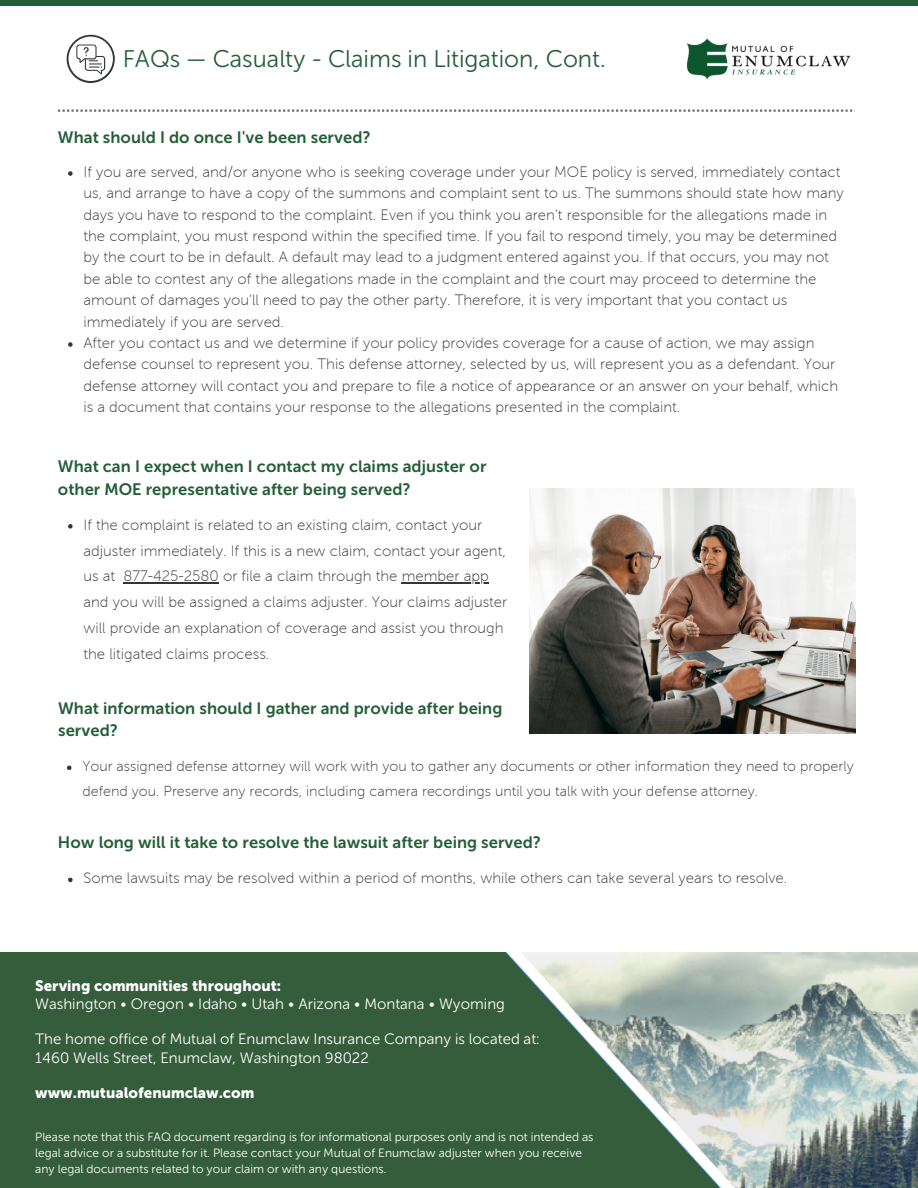
<style>
.page{position:relative;width:918px;height:1188px;background:#fff}
.page>*{position:absolute;margin:0;border:0;box-sizing:border-box;transform-origin:0 0}
.t1{font:24px "Museo Sans Cyrl 300";color:#245e36}
.t2{font:16.5px/22.5px "Museo Sans Cyrl 700";color:#245e36}
.t3{font:15px/21.3px "Museo Sans 100";color:#343634}
.t4{font:15px "Museo Sans Cyrl 300";color:#fff}
.t5{font:15px "Museo Sans Cyrl 900";color:#fff}
.t6{font:14.4px/24.8px "Museo Sans 100";color:#343634}
.t7{font:12px/16px "Museo Sans Cyrl 300";color:#fff}
</style>
<div class="page">
<div style="left:0;top:0;width:918px;height:6px;background:#245e36"></div>
<img style="left:0;top:953px;width:918px;height:235px">
<svg style="left:67px;top:35px;width:48px;height:48px"></svg>
<img style="left:686px;top:38px;width:165px;height:42px">
<svg style="left:58px;top:110px;width:797px;height:2px"></svg>
<img style="left:530px;top:489px;width:325px;height:245px">
<svg style="left:68px;top:524px;width:5px;height:5px"></svg>
<hr style="left:124px;top:583px;width:95px;height:1px;background:#343634">
<hr style="left:402px;top:583px;width:87px;height:1px;background:#343634">
<svg style="left:68px;top:171px;width:5px;height:5px"></svg>
<svg style="left:68px;top:342px;width:5px;height:5px"></svg>
<svg style="left:67px;top:766px;width:4px;height:4px"></svg>
<svg style="left:68px;top:878px;width:5px;height:4px"></svg>
<h3 class="t1" style="left:123px;top:44px;width:484px">FAQs — Casualty - Claims in Litigation, Cont.</h3>
<p class="t2" style="left:58px;top:126px;width:314px">What should I do once I've been served?</p>
<p class="t3" style="left:83px;top:161px;width:762px">If you are served, and/or anyone who is seeking coverage under your MOE policy is served, immediately contact us, and arrange to have a copy of the summons and complaint sent to us. The summons should state how many days you have to respond to the complaint. Even if you think you aren't responsible for the allegations made in the complaint, you must respond within the specified time. If you fail to respond timely, you may be determined by the court to be in default. A default may lead to a judgment entered against you. If that occurs, you may not be able to contest any of the allegations made in the complaint and the court may proceed to determine the amount of damages you'll need to pay the other party. Therefore, it is very important that you contact us immediately if you are served.</p>
<h2 class="t3" style="left:83px;top:332px;width:756px">After you contact us and we determine if your policy provides coverage for a cause of action, we may assign defense counsel to represent you. This defense attorney, selected by us, will represent you as a defendant. Your defense attorney will contact you and prepare to file a notice of appearance or an answer on your behalf, which is a document that contains your response to the allegations presented in the complaint.</h2>
<h2 class="t2" style="left:58px;top:455px;width:430px">What can I expect when I contact my claims adjuster or other MOE representative after being served?</h2>
<p class="t3" style="left:83px;top:512px;width:424px;line-height:25.8px">If the complaint is related to an existing claim, contact your adjuster immediately. If this is a new claim, contact your agent, us at 877-425-2580 or file a claim through the member app</p>
<h2 class="t3" style="left:83px;top:590px;width:425px;line-height:25.8px">and you will be assigned a claims adjuster. Your claims adjuster will provide an explanation of coverage and assist you through the litigated claims process.</h2>
<h3 class="t2" style="left:58px;top:697px;width:446px">What information should I gather and provide after being served?</h3>
<h3 class="t6" style="left:82px;top:754px;width:773px">Your assigned defense attorney will work with you to gather any documents or other information they need to properly defend you. Preserve any records, including camera recordings until you talk with your defense attorney.</h3>
<h2 class="t2" style="left:58px;top:831px;width:484px">How long will it take to resolve the lawsuit after being served?</h2>
<p class="t3" style="left:83px;top:868px;width:705px">Some lawsuits may be resolved within a period of months, while others can take several years to resolve.</p>
<p class="t5" style="left:35px;top:976px;width:247px">Serving communities throughout:</p>
<p class="t4" style="left:35px;top:995px;width:471px">Washington • Oregon • Idaho • Utah • Arizona • Montana • Wyoming</p>
<p class="t4" style="left:35px;top:1030px;width:506px">The home office of Mutual of Enumclaw Insurance Company is located at:</p>
<p class="t4" style="left:35px;top:1049px;width:335px">1460 Wells Street, Enumclaw, Washington 98022</p>
<h2 class="t5" style="left:35px;top:1084px;width:221px">www.mutualofenumclaw.com</h2>
<h2 class="t7" style="left:35px;top:1129px;width:560px">Please note that this FAQ document regarding is for informational purposes only and is not intended as legal advice or a substitute for it. Please contact your Mutual of Enumclaw adjuster when you receive any legal documents related to your claim or with any questions.</h2>
</div>
